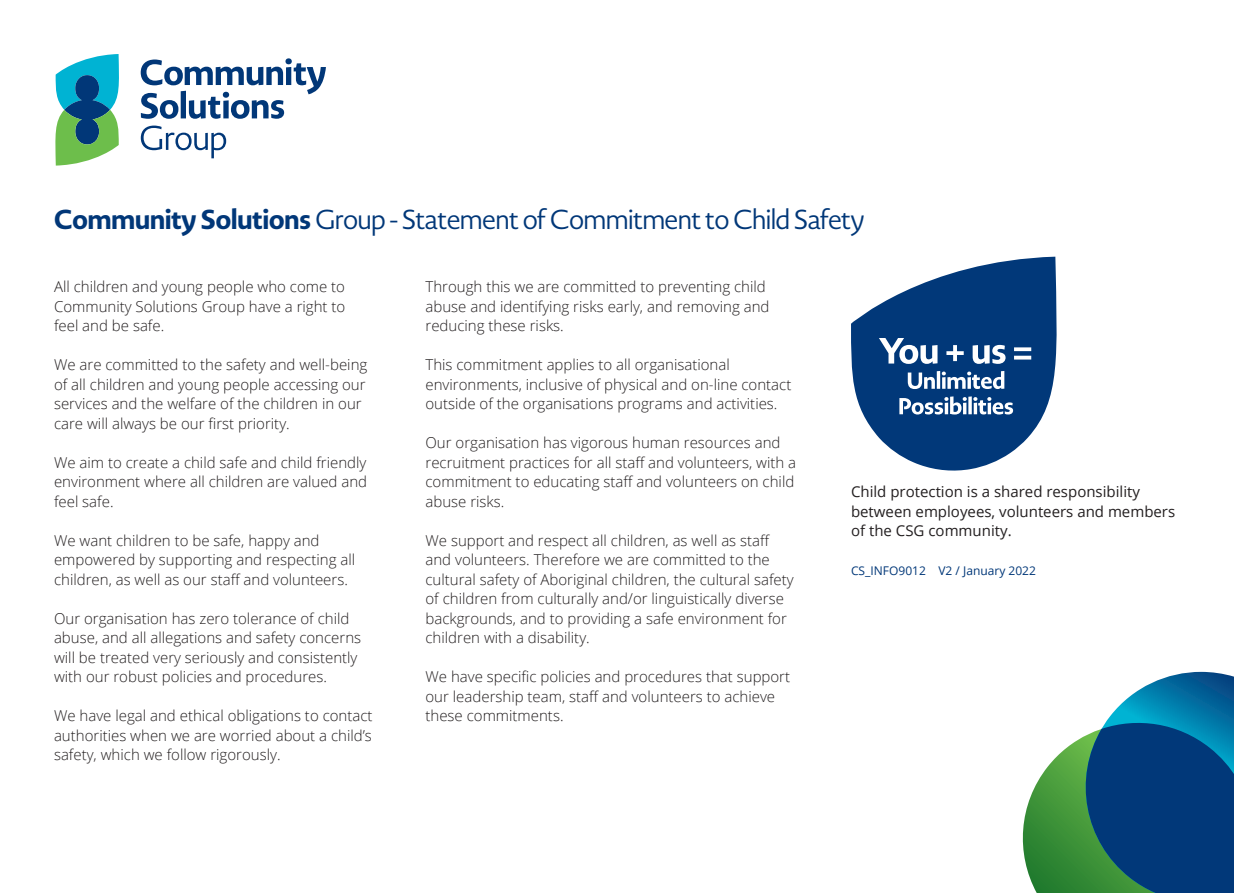
<style>
.page{position:relative;width:1234px;height:893px;background:#fff}
.page>*{position:absolute;margin:0;border:0;box-sizing:border-box;transform-origin:0 0}
.t1{font:27px "Novel Display";color:#013778}
.t2{font:300 15px/19.5px "Open Sans";color:#231f20}
.t3{font:15px/19.5px "Open Sans";color:#231f20}
.t4{font:12px "Open Sans";color:#013778}
.s1{font-weight:800}
</style>
<div class="page">
<svg style="left:1022px;top:672px;width:211px;height:221px"></svg>
<svg style="left:851px;top:257px;width:206px;height:214px;fill:#013879"></svg>
<svg style="left:141px;top:58px;width:185px;height:61px"></svg>
<svg style="left:141px;top:126px;width:85px;height:32px"></svg>
<svg style="left:55px;top:54px;width:64px;height:112px"></svg>
<p class="t1" style="left:54px;top:203px;width:811px"><span class="s1">Community Solutions</span> Group - Statement of Commitment to Child Safety</p>
<p class="t2" style="left:54px;top:277px;width:293px">All children and young people who come to<br>Community Solutions Group have a right to</p>
<p class="t2" style="left:54px;top:316px;width:112px">feel and be safe.</p>
<p class="t2" style="left:54px;top:355px;width:315px">We are committed to the safety and well-being of all children and young people accessing our services and the welfare of the children in our care will always be our first priority.</p>
<p class="t2" style="left:54px;top:452px;width:314px;text-align:justify">We aim to create a child safe and child friendly environment where all children are valued and feel safe.</p>
<p class="t2" style="left:54px;top:530px;width:302px">We want children to be safe, happy and empowered by supporting and respecting all children, as well as our staff and volunteers.</p>
<p class="t2" style="left:54px;top:608px;width:308px">Our organisation has zero tolerance of child abuse, and all allegations and safety concerns will be treated very seriously and consistently with our robust policies and procedures.</p>
<p class="t2" style="left:54px;top:706px;width:320px;text-align:justify">We have legal and ethical obligations to contact authorities when we are worried about a child’s safety, which we follow rigorously.</p>
<p class="t2" style="left:425px;top:277px;width:345px">Through this we are committed to preventing child abuse and identifying risks early, and removing and reducing these risks.</p>
<p class="t2" style="left:425px;top:355px;width:367px">This commitment applies to all organisational environments, inclusive of physical and on-line contact outside of the organisations programs and activities.</p>
<p class="t2" style="left:425px;top:433px;width:372px">Our organisation has vigorous human resources and recruitment practices for all staff and volunteers, with a commitment to educating staff and volunteers on child abuse risks.</p>
<p class="t2" style="left:425px;top:530px;width:369px">We support and respect all children, as well as staff and volunteers. Therefore we are committed to the cultural safety of Aboriginal children, the cultural safety of children from culturally and/or linguistically diverse backgrounds, and to providing a safe environment for children with a disability.</p>
<p class="t2" style="left:425px;top:667px;width:366px">We have specific policies and procedures that support our leadership team, staff and volunteers to achieve these commitments.</p>
<p class="t3" style="left:850px;top:481px;width:325px">Child protection is a shared responsibility between employees, volunteers and members of the CSG community.</p>
<p class="t4" style="left:850px;top:562px;width:186px">CS_INFO9012 V2 / January 2022</p>
</div>
